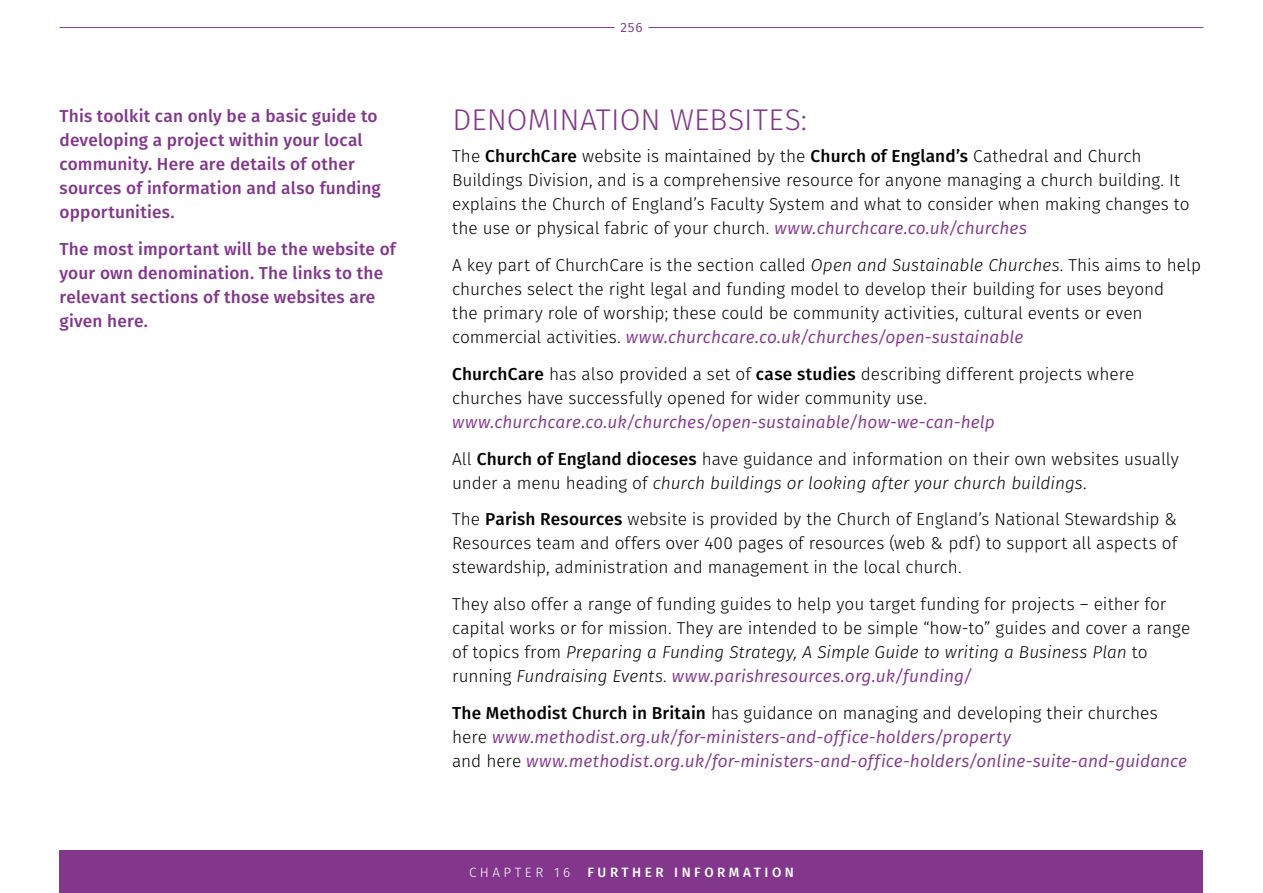
<style>
.page{position:relative;width:1263px;height:893px;background:#fff}
.page>*{position:absolute;margin:0;border:0;box-sizing:border-box;transform-origin:0 0}
.t1{font:300 30px "Fira Sans";letter-spacing:.005em;color:#82368c}
.t2{font:300 17.25px/24px "Fira Sans";color:#000}
.t3{font:italic 17.25px/24px "Fira Sans";letter-spacing:.005em;color:#82368c}
.t4{font:500 17.25px/24px "Fira Sans";letter-spacing:.01em;color:#82368c}
.t5{font:500 13.5px "Fira Sans";letter-spacing:.26em;color:#fff}
.t6{font:300 13.5px "Fira Sans";letter-spacing:.26em;color:#fff}
.t7{font:13.5px "Fira Sans";color:#82368c}
.s1{font-weight:500}
.s2{font-weight:400;font-style:italic;color:#82368c}
.s3{font-style:italic}
.s4{font-weight:300;font-style:normal;color:#000}
.s5{font-weight:500;font-style:normal;color:#000}
</style>
<div class="page">
<hr style="left:60px;top:27px;width:554px;height:1px;background:#82368c">
<hr style="left:648px;top:27px;width:555px;height:1px;background:#82368c">
<div style="left:60px;top:850px;width:1143px;height:43px;background:#82368c"></div>
<p class="t4" style="left:60px;top:104px;width:323px">This toolkit can only be a basic guide to developing a project within your local community. Here are details of other sources of information and also funding opportunities.</p>
<p class="t4" style="left:60px;top:236px;width:338px">The most important will be the website of your own denomination. The links to the relevant sections of those websites are given here.</p>
<p class="t7" style="left:620px;top:17px;width:24px">256</p>
<h1 class="t1" style="left:452px;top:98px;width:356px">DENOMINATION WEBSITES:</h1>
<p class="t2" style="left:452px;top:144px;width:739px">The <span class="s1">ChurchCare</span> website is maintained by the <span class="s1">Church of England’s</span> Cathedral and Church Buildings Division, and is a comprehensive resource for anyone managing a church building. It explains the Church of England’s Faculty System and what to consider when making changes to the use or physical fabric of your church. <span class="s2">www.churchcare.co.uk/churches</span></p>
<p class="t2" style="left:452px;top:253px;width:750px">A key part of ChurchCare is the section called <span class="s3">Open and Sustainable Churches</span>. This aims to help churches select the right legal and funding model to develop their building for uses beyond<br>the primary role of worship; these could be community activities, cultural events or even commercial activities. <span class="s2">www.churchcare.co.uk/churches/open-sustainable</span></p>
<p class="t2" style="left:452px;top:362px;width:684px"><span class="s1">ChurchCare</span> has also provided a set of <span class="s1">case studies</span> describing different projects where churches have successfully opened for wider community use.</p>
<p class="t3" style="left:452px;top:403px;width:728px;line-height:36.8px">www.churchcare.co.uk/churches/open-sustainable/how-we-can-help<br><span class="s4">All</span> <span class="s5">Church of England dioceses</span> <span class="s4">have guidance and information on their own websites usually</span></p>
<p class="t2" style="left:452px;top:464px;width:727px;line-height:36.8px">under a menu heading of <span class="s3">church buildings or looking after your church buildings</span>.<br>The <span class="s1">Parish Resources</span> website is provided by the Church of England’s National Stewardship &amp;</p>
<p class="t2" style="left:452px;top:531px;width:727px">Resources team and offers over 400 pages of resources (web &amp; pdf) to support all aspects of stewardship, administration and management in the local church.</p>
<p class="t2" style="left:452px;top:592px;width:740px">They also offer a range of funding guides to help you target funding for projects – either for capital works or for mission. They are intended to be simple “how-to” guides and cover a range of topics from <span class="s3">Preparing a Funding Strategy, A Simple Guide to writing a Business Plan</span> to running <span class="s3">Fundraising Events</span>. <span class="s2">www.parishresources.org.uk/funding/</span></p>
<p class="t3" style="left:452px;top:700px;width:737px"><span class="s5">The Methodist Church in Britain</span> <span class="s4">has guidance on managing and developing their churches here</span> www.methodist.org.uk/for-ministers-and-office-holders/property<br><span class="s4">and here</span> www.methodist.org.uk/for-ministers-and-office-holders/online-suite-and-guidance</p>
<p class="t6" style="left:469px;top:862px;width:103px">CHAPTER 16</p>
<p class="t5" style="left:587px;top:861px;width:208px">FURTHER INFORMATION</p>
</div>
